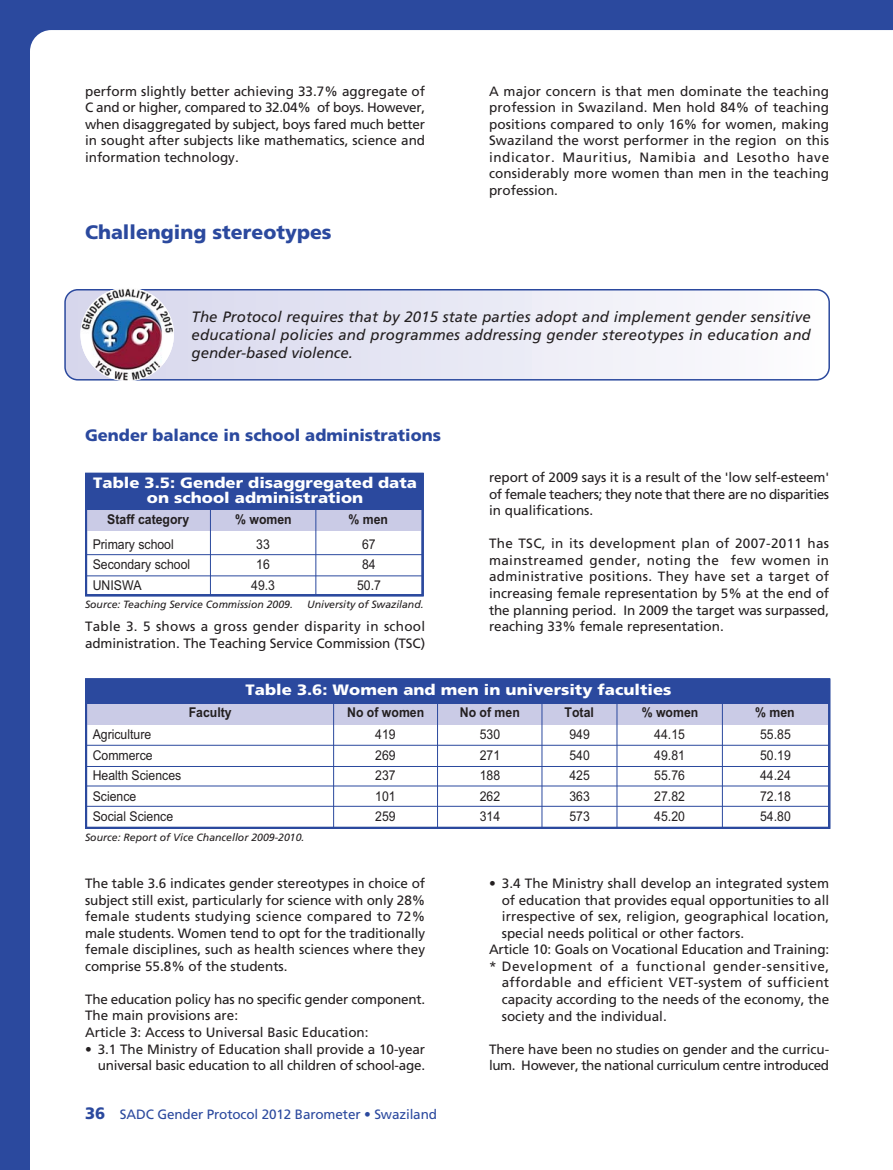
<style>
.page{position:relative;width:893px;height:1170px;background:#fff}
.page>*{position:absolute;margin:0;border:0;box-sizing:border-box;transform-origin:0 0}
.t1{font:900 19.5px "Frutiger LT Std";color:#2b499e}
.t2{font:900 16.5px "Frutiger LT Std";color:#2b499e}
.t3{font:italic 15px/18px "Frutiger LT Std";letter-spacing:.01em;color:#231f20;text-align:justify}
.t4{font:900 15px/15px "Frutiger LT Std";color:#fff;text-align:center;scale:1.11 1}
.t5{font:13.5px/16.5px "Frutiger LT Std";color:#231f20;text-align:justify}
.t6{font:13.5px/20.4px "Arial Narrow";color:#231f20;text-align:justify;scale:1.11 1}
.t7{font:13.5px/16.5px "Frutiger LT Std";letter-spacing:-.025em;color:#231f20}
.t8{font:700 13.5px "Arial Narrow";color:#231f20;scale:1.11 1}
.t9{font:13.5px "Frutiger LT Std";letter-spacing:.025em;color:#231f20}
.t10{font:13.5px "Frutiger LT Std";letter-spacing:-.01em;color:#2b499e}
.t11{font:13.5px "Frutiger LT Std";letter-spacing:.045em;color:#231f20}
.t12{font:italic 10.5px "Frutiger LT Std";letter-spacing:-.005em;color:#231f20}
.s1{font-weight:900;font-size:16.5px}
</style>
<div class="page">
<div style="left:0;top:0;width:893px;height:1169px;background:#2b499e"></div>
<div style="left:30px;top:30px;width:863px;height:1139px;background:#fff"></div>
<div style="left:85px;top:678px;width:745px;height:150px;background:#fff"></div>
<div style="left:86px;top:678px;width:744px;height:27px;background:#2b499e"></div>
<div style="left:86px;top:703px;width:743px;height:21px;background:#cacbe6"></div>
<hr style="left:333px;top:702px;width:1px;height:126px;background:#2b499e">
<hr style="left:437px;top:703px;width:1px;height:125px;background:#2b499e">
<hr style="left:541px;top:702px;width:1px;height:126px;background:#2b499e">
<hr style="left:722px;top:703px;width:1px;height:125px;background:#2b499e">
<hr style="left:86px;top:744px;width:743px;height:1px;background:#2b499e">
<hr style="left:86px;top:785px;width:743px;height:1px;background:#2b499e">
<hr style="left:86px;top:805px;width:743px;height:1px;background:#2b499e">
<hr style="left:616px;top:702px;width:1px;height:126px;background:#2b499e">
<div style="left:85px;top:678px;width:745px;height:150px;border:2px solid #2b499e"></div>
<hr style="left:86px;top:766px;width:743px;height:1px;background:#2b499e">
<svg style="left:65px;top:290px;width:467px;height:90px;background:#e1e2f1"></svg>
<svg style="left:532px;top:290px;width:297px;height:90px;background:#f5f4fa"></svg>
<hr style="left:829px;top:290px;width:1px;height:90px;background:#fff">
<div style="left:64px;top:289px;width:766px;height:91px;border:2px solid #2b499e;border-radius:13px"></div>
<img style="left:80px;top:288px;width:94px;height:93px;border-radius:50%">
<div style="left:85px;top:473px;width:339px;height:123px;background:#fff"></div>
<div style="left:86px;top:473px;width:337px;height:38px;background:#2b499e"></div>
<div style="left:86px;top:510px;width:337px;height:21px;background:#cacbe6"></div>
<hr style="left:315px;top:510px;width:1px;height:85px;background:#2b499e">
<hr style="left:86px;top:554px;width:337px;height:1px;background:#2b499e">
<hr style="left:210px;top:508px;width:1px;height:87px;background:#2b499e">
<div style="left:85px;top:473px;width:339px;height:123px;border:2px solid #2b499e"></div>
<hr style="left:86px;top:575px;width:337px;height:1px;background:#2b499e">
<p class="t5" style="left:85px;top:84px;width:342px">perform slightly better achieving 33.7% aggregate of C and or higher, compared to 32.04% of boys. However, when disaggregated by subject, boys fared much better in sought after subjects like mathematics, science and information technology.</p>
<p class="t5" style="left:489px;top:84px;width:342px">A major concern is that men dominate the teaching profession in Swaziland. Men hold 84% of teaching positions compared to only 16% for women, making Swaziland the worst performer in the region on this indicator. Mauritius, Namibia and Lesotho have considerably more women than men in the teaching profession.</p>
<h1 class="t1" style="left:85px;top:224px;width:248px">Challenging stereotypes</h1>
<p class="t3" style="left:192px;top:308px;width:621px">The Protocol requires that by 2015 state parties adopt and implement gender sensitive educational policies and programmes addressing gender stereotypes in education and gender-based violence.</p>
<p class="t2" style="left:85px;top:428px;width:357px">Gender balance in school administrations</p>
<p class="t4" style="left:93px;top:476px;width:293px">Table 3.5: Gender disaggregated data on school administration</p>
<p class="t6" style="left:251px;top:535px;width:23px;text-align:center">33<br>16<br>49.3</p>
<p class="t6" style="left:357px;top:535px;width:23px;text-align:center">67<br>84<br>50.7</p>
<p class="t8" style="left:107px;top:514px;width:75px">Staff category</p>
<p class="t8" style="left:235px;top:514px;width:53px">% women</p>
<p class="t8" style="left:349px;top:514px;width:37px">% men</p>
<p class="t6" style="left:93px;top:535px;width:89px;text-align:left">Primary school<br>Secondary school<br>UNISWA</p>
<p class="t12" style="left:85px;top:600px;width:209px">Source: Teaching Service Commission 2009.</p>
<p class="t12" style="left:307px;top:600px;width:118px">University of Swaziland.</p>
<p class="t5" style="left:85px;top:618px;width:342px">Table 3. 5 shows a gross gender disparity in school administration. The Teaching Service Commission (TSC)</p>
<p class="t5" style="left:489px;top:470px;width:342px">report of 2009 says it is a result of the 'low self-esteem' of female teachers; they note that there are no disparities in qualifications.</p>
<p class="t5" style="left:489px;top:536px;width:342px">The TSC, in its development plan of 2007-2011 has mainstreamed gender, noting the few women in administrative positions. They have set a target of increasing female representation by 5% at the end of the planning period. In 2009 the target was surpassed, reaching 33% female representation.</p>
<p class="t6" style="left:93px;top:725px;width:81px;text-align:left">Agriculture<br>Commerce<br>Health Sciences<br>Science<br>Social Science</p>
<p class="t8" style="left:189px;top:707px;width:40px">Faculty</p>
<p class="t4" style="left:246px;top:683px;width:385px">Table 3.6: Women and men in university faculties</p>
<p class="t8" style="left:460px;top:707px;width:56px">No of men</p>
<p class="t6" style="left:375px;top:725px;width:20px">419<br>269<br>237<br>101<br>259</p>
<p class="t6" style="left:480px;top:725px;width:20px">530<br>271<br>188<br>262<br>314</p>
<p class="t6" style="left:654px;top:725px;width:29px">44.15<br>49.81<br>55.76<br>27.82<br>45.20</p>
<p class="t6" style="left:760px;top:725px;width:29px">55.85<br>50.19<br>44.24<br>72.18<br>54.80</p>
<p class="t8" style="left:347px;top:707px;width:71px">No of women</p>
<p class="t8" style="left:565px;top:707px;width:28px">Total</p>
<p class="t8" style="left:642px;top:707px;width:53px">% women</p>
<p class="t8" style="left:755px;top:707px;width:37px">% men</p>
<p class="t6" style="left:569px;top:725px;width:20px">949<br>540<br>425<br>363<br>573</p>
<p class="t12" style="left:85px;top:832px;width:221px">Source: Report of Vice Chancellor 2009-2010.</p>
<p class="t5" style="left:85px;top:876px;width:342px">The table 3.6 indicates gender stereotypes in choice of subject still exist, particularly for science with only 28% female students studying science compared to 72% male students. Women tend to opt for the traditionally female disciplines, such as health sciences where they comprise 55.8% of the students.</p>
<p class="t5" style="left:85px;top:991px;width:342px;text-align:left">The education policy has no specific gender component.<br>The main provisions are:<br>Article 3: Access to Universal Basic Education:</p>
<p class="t5" style="left:85px;top:1041px;width:342px;text-align:right">• 3.1 The Ministry of Education shall provide a 10-year universal basic education to all children of school-age.</p>
<p class="t10" style="left:85px;top:1108px;width:353px"><span class="s1">36</span> SADC Gender Protocol 2012 Barometer • Swaziland</p>
<p class="t5" style="left:489px;top:876px;width:342px">• 3.4 The Ministry shall develop an integrated system</p>
<p class="t5" style="left:502px;top:892px;width:329px">of education that provides equal opportunities to all</p>
<p class="t5" style="left:502px;top:909px;width:329px">irrespective of sex, religion, geographical location,</p>
<p class="t5" style="left:502px;top:925px;width:244px">special needs political or other factors.</p>
<p class="t5" style="left:489px;top:942px;width:342px">Article 10: Goals on Vocational Education and Training:</p>
<p class="t11" style="left:489px;top:960px;width:342px">* Development of a functional gender-sensitive,</p>
<p class="t9" style="left:502px;top:976px;width:329px">affordable and efficient VET-system of sufficient</p>
<p class="t5" style="left:502px;top:991px;width:329px">capacity according to the needs of the economy, the</p>
<p class="t5" style="left:502px;top:1008px;width:167px">society and the individual.</p>
<p class="t7" style="left:489px;top:1041px;width:342px">There have been no studies on gender and the curricu&shy;lum. However, the national curriculum centre introduced</p>
</div>
